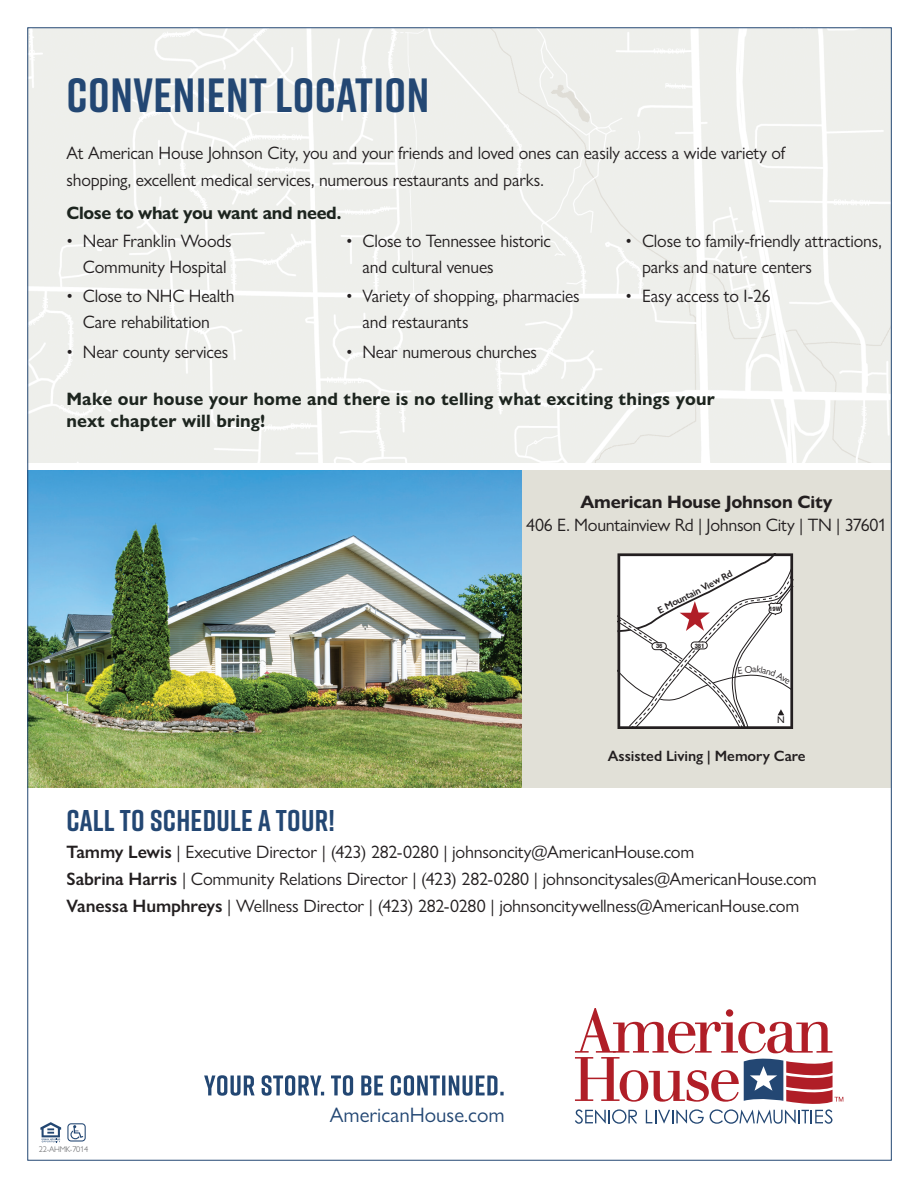
<style>
.page{position:relative;width:918px;height:1188px;background:#fff}
.page>*{position:absolute;margin:0;border:0;box-sizing:border-box;transform-origin:0 0}
.t1{font:700 48px "Rift";letter-spacing:.01em;color:#234773}
.t2{font:700 30px "Rift";letter-spacing:.01em;color:#234773}
.t3{font:21px "Gill Sans Nova";color:#234773}
.t4{font:18px/26.2px "Gill Sans Nova";letter-spacing:-.01em;color:#231f20}
.t5{font:700 18px/22.5px "Gill Sans Nova";letter-spacing:.01em;color:#1d251f}
.t6{font:700 18px "Gill Sans Nova";letter-spacing:-.02em;color:#1d251f}
.t7{font:700 18px "Gill Sans Nova";letter-spacing:-.01em;color:#231f20}
.t8{font:600 15px "Gill Sans Nova";letter-spacing:-.005em;color:#231f20}
.t9{font:600 9.75px "Gill Sans Nova";color:#231f20}
.t10{font:500 9.75px "Gill Sans Nova";color:#231f20}
.t11{font:300 8.25px "Gill Sans Nova";letter-spacing:-.025em;color:#57585a}
.t12{font:800 6.15px "Helvetica Neue LT Std";letter-spacing:-.025em;color:#231f20;scale:.86 1}
.s1{font-weight:600}
</style>
<div class="page">
<img style="left:29px;top:29px;width:861px;height:433px">
<div style="left:522px;top:470px;width:369px;height:318px;background:#e1e0d7"></div>
<svg style="left:40px;top:1122px;width:21px;height:20px"></svg>
<svg style="left:67px;top:1123px;width:19px;height:19px"></svg>
<svg style="left:575px;top:1008px;width:268px;height:116px"></svg>
<svg style="left:204px;top:1075px;width:300px;height:21px"></svg>
<img style="left:29px;top:470px;width:493px;height:318px">
<svg style="left:617px;top:553px;width:176px;height:176px;background:#e3e1e2"></svg>
<h1 class="t1" style="left:66px;top:61px;width:364px">CONVENIENT LOCATION</h1>
<p class="t4" style="left:66px;top:140px;width:721px">At American House Johnson City, you and your friends and loved ones can easily access a wide variety of shopping, excellent medical services, numerous restaurants and parks.</p>
<p class="t6" style="left:66px;top:201px;width:276px">Close to what you want and need.</p>
<p class="t4" style="left:66px;top:227px;width:167px;text-align:right">• Near Franklin Woods<br>Community Hospital</p>
<p class="t4" style="left:66px;top:283px;width:170px;text-align:center">• Close to NHC Health<br>Care rehabilitation</p>
<p class="t4" style="left:66px;top:338px;width:164px">• Near county services</p>
<p class="t4" style="left:363px;top:227px;width:190px;text-indent:-17px">• Close to Tennessee historic and cultural venues</p>
<p class="t4" style="left:363px;top:283px;width:219px;text-indent:-16px">• Variety of shopping, pharmacies and restaurants</p>
<p class="t4" style="left:346px;top:338px;width:192px">• Near numerous churches</p>
<p class="t4" style="left:642px;top:227px;width:241px;text-indent:-16px">• Close to family-friendly attractions, parks and nature centers</p>
<p class="t4" style="left:626px;top:283px;width:147px">• Easy access to I-26</p>
<p class="t5" style="left:66px;top:388px;width:650px">Make our house your home and there is no telling what exciting things your next chapter will bring!</p>
<p class="t7" style="left:580px;top:491px;width:254px">American House Johnson City</p>
<p class="t4" style="left:526px;top:511px;width:362px">406 E. Mountainview Rd | Johnson City | TN | 37601</p>
<p class="t9" style="left:656px;top:605px;width:84px;rotate:-27deg">E Mountain View Rd</p>
<p class="t12" style="left:656px;top:643px;width:9px">36</p>
<p class="t12" style="left:695px;top:642px;width:13px">381</p>
<p class="t12" style="left:769px;top:605px;width:15px">19W</p>
<p class="t10" style="left:777px;top:714px;width:9px">N</p>
<p class="t8" style="left:608px;top:747px;width:199px">Assisted Living | Memory Care</p>
<h2 class="t2" style="left:66px;top:799px;width:270px">CALL TO SCHEDULE A TOUR!</h2>
<p class="t4" style="left:66px;top:838px;width:752px;line-height:27px"><span class="s1">Tammy Lewis</span> | Executive Director | (423) 282-0280 | johnsoncity@AmericanHouse.com<br><span class="s1">Sabrina Harris</span> | Community Relations Director | (423) 282-0280 | johnsoncitysales@AmericanHouse.com<br><span class="s1">Vanessa Humphreys</span> | Wellness Director | (423) 282-0280 | johnsoncitywellness@AmericanHouse.com</p>
<p class="t11" style="left:39px;top:1144px;width:51px">22-AHMK-7014</p>
<p class="t3" style="left:330px;top:1102px;width:177px">AmericanHouse.com</p>
</div>
